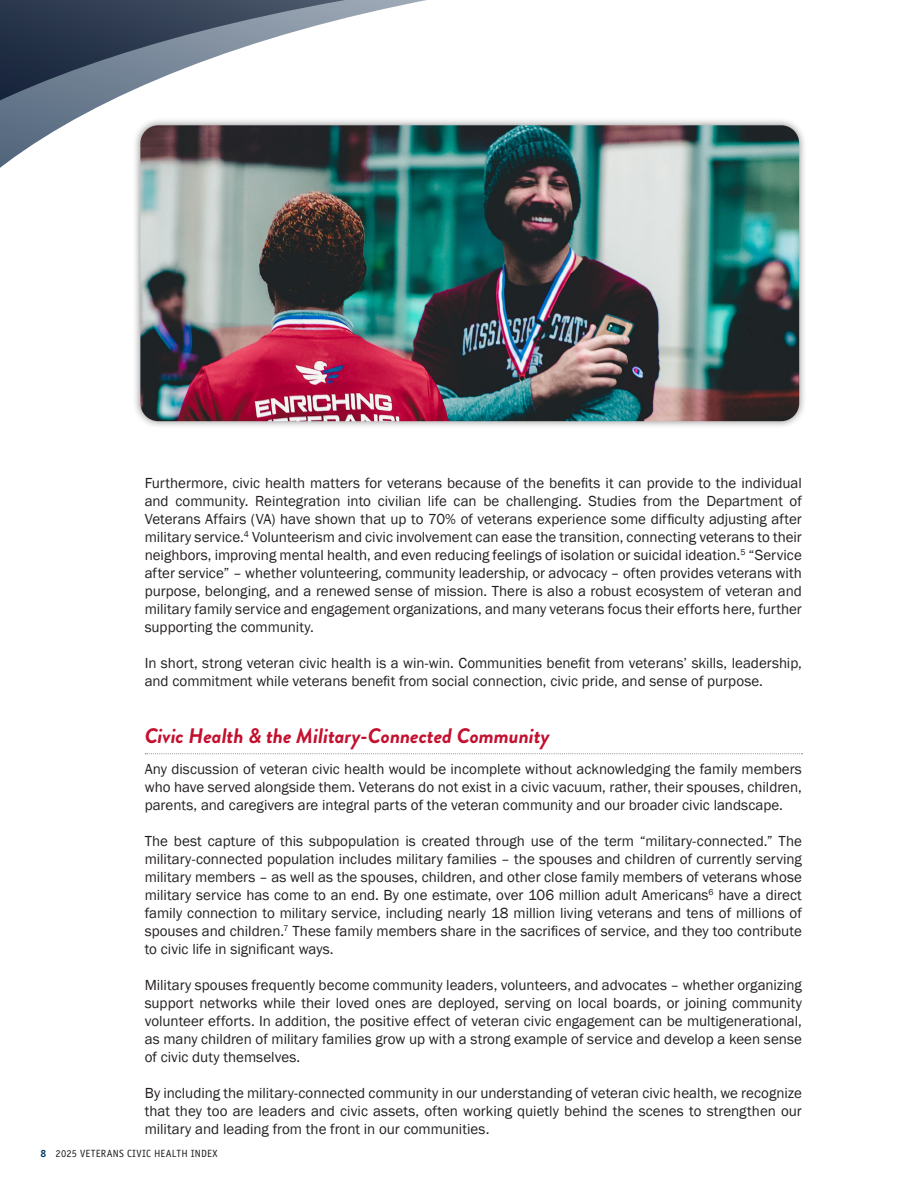
<style>
.page{position:relative;width:918px;height:1188px;background:#fff}
.page>*{position:absolute;margin:0;border:0;box-sizing:border-box;transform-origin:0 0}
.BODY_Main_Sub{font:italic 700 21px "Brandon Grotesque";letter-spacing:-.005em;color:#c3102f}
.Body{font:15px/18px "Franklin Gothic";color:#231f20;text-align:justify}
.t1{font:10.5px "Officina Sans Std";letter-spacing:.015em;color:#231f20}
.s1{font-weight:700;color:#003a62}
</style>
<div class="page">
<svg style="left:0;top:0;width:427px;height:168px"></svg>
<div style="left:132px;top:117px;width:676px;height:313px;background:#231f20;opacity:.55"></div>
<img style="left:140px;top:125px;width:659px;height:296px">
<svg style="left:145px;top:753px;width:657px;height:1px"></svg>
<p class="Body" style="left:145px;top:474px;width:659px">Furthermore, civic health matters for veterans because of the benefits it can provide to the individual and community. Reintegration into civilian life can be challenging. Studies from the Department of Veterans Affairs (VA) have shown that up to 70% of veterans experience some difficulty adjusting after military service.<sup>4</sup> Volunteerism and civic involvement can ease the transition, connecting veterans to their neighbors, improving mental health, and even reducing feelings of isolation or suicidal ideation.<sup>5</sup> “Service after service” – whether volunteering, community leadership, or advocacy – often provides veterans with purpose, belonging, and a renewed sense of mission. There is also a robust ecosystem of veteran and military family service and engagement organizations, and many veterans focus their efforts here, further supporting the community.</p>
<p class="Body" style="left:145px;top:654px;width:659px">In short, strong veteran civic health is a win-win. Communities benefit from veterans’ skills, leadership, and commitment while veterans benefit from social connection, civic pride, and sense of purpose.</p>
<p class="BODY_Main_Sub" style="left:145px;top:720px;width:406px">Civic Health &amp; the Military-Connected Community</p>
<p class="Body" style="left:145px;top:760px;width:659px">Any discussion of veteran civic health would be incomplete without acknowledging the family members who have served alongside them. Veterans do not exist in a civic vacuum, rather, their spouses, children, parents, and caregivers are integral parts of the veteran community and our broader civic landscape.</p>
<p class="Body" style="left:145px;top:832px;width:659px">The best capture of this subpopulation is created through use of the term “military-connected.” The military-connected population includes military families – the spouses and children of currently serving military members – as well as the spouses, children, and other close family members of veterans whose military service has come to an end. By one estimate, over 106 million adult Americans<sup>6</sup> have a direct family connection to military service, including nearly 18 million living veterans and tens of millions of spouses and children.<sup>7</sup> These family members share in the sacrifices of service, and they too contribute to civic life in significant ways.</p>
<p class="Body" style="left:145px;top:976px;width:659px">Military spouses frequently become community leaders, volunteers, and advocates – whether organizing support networks while their loved ones are deployed, serving on local boards, or joining community volunteer efforts. In addition, the positive effect of veteran civic engagement can be multigenerational, as many children of military families grow up with a strong example of service and develop a keen sense of civic duty themselves.</p>
<p class="Body" style="left:145px;top:1084px;width:659px">By including the military-connected community in our understanding of veteran civic health, we recognize that they too are leaders and civic assets, often working quietly behind the scenes to strengthen our military and leading from the front in our communities.</p>
<p class="t1" style="left:40px;top:1147px;width:178px"><span class="s1">8</span> 2025 VETERANS CIVIC HEALTH INDEX</p>
</div>
